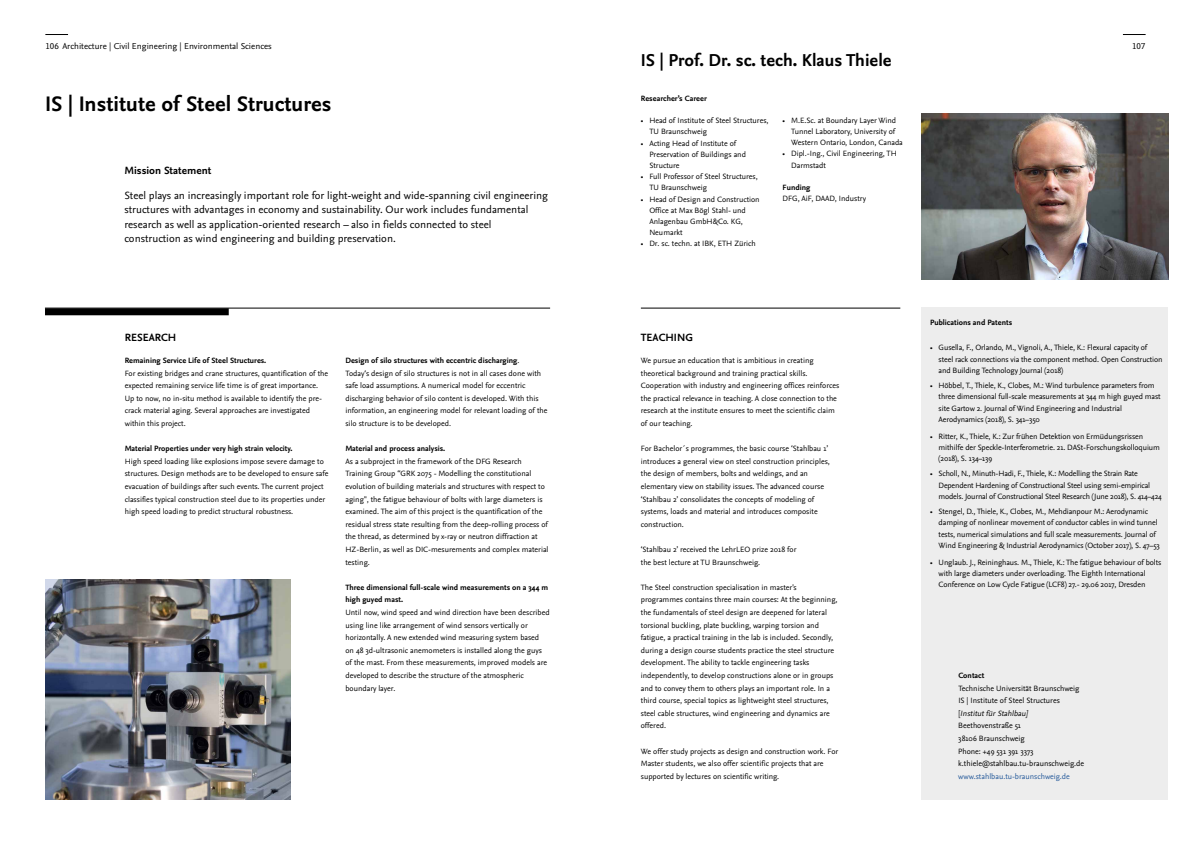
<style>
.page{position:relative;width:1191px;height:842px;background:#fff}
.page>*{position:absolute;margin:0;border:0;box-sizing:border-box;transform-origin:0 0}
.t1{font:700 22px "Nexus Sans Pro";color:#000}
.t2{font:700 18px "Nexus Sans Pro";color:#000}
.t3{font:11px/14.3px "Nexus Sans Pro";color:#000}
.t4{font:700 11px "Nexus Sans Pro";color:#000}
.t5{font:9px "Nexus Sans Pro";color:#000}
.t6{font:8px/12.6px "Nexus Sans Pro";color:#000}
.t7{font:700 8px/12.6px "Nexus Sans Pro";color:#000}
.t8{font:8px/11.2px "Nexus Sans Pro";letter-spacing:-.02em;color:#000}
.t9{font:8px "Nexus Sans Pro";color:#275b9b}
.s1{font-weight:700}
.s2{font-style:italic}
</style>
<div class="page">
<svg style="left:45px;top:34px;width:23px;height:1px"></svg>
<svg style="left:1123px;top:34px;width:22px;height:1px"></svg>
<div style="left:921px;top:308px;width:247px;height:492px;background:#ededed"></div>
<div style="left:45px;top:308px;width:184px;height:7px;background:#000"></div>
<hr style="left:641px;top:308px;width:259px;height:1px;background:#000">
<hr style="left:45px;top:308px;width:505px;height:1px;background:#000">
<img style="left:921px;top:113px;width:247px;height:166px">
<img style="left:45px;top:579px;width:246px;height:221px">
<p class="t5" style="left:45px;top:39px;width:228px">106 Architecture | Civil Engineering | Environmental Sciences</p>
<p class="t5" style="left:1132px;top:39px;width:15px">107</p>
<h2 class="t2" style="left:641px;top:46px;width:252px">IS | Prof. Dr. sc. tech. Klaus Thiele</h2>
<h1 class="t1" style="left:45px;top:87px;width:288px">IS | Institute of Steel Structures</h1>
<h3 class="t4" style="left:124px;top:162px;width:88px">Mission Statement</h3>
<p class="t3" style="left:124px;top:188px;width:425px">Steel plays an increasingly important role for light-weight and wide-spanning civil engineering structures with advantages in economy and sustainability. Our work includes fundamental research as well as application-oriented research – also in fields connected to steel construction as wind engineering and building preservation.</p>
<p class="t7" style="left:641px;top:92px;width:67px">Researcher’s Career</p>
<p class="t6" style="left:649px;top:115px;width:121px;line-height:11.2px;text-indent:-9px">• Head of Institute of Steel Structures,<br>TU Braunschweig</p>
<p class="t6" style="left:649px;top:137px;width:98px;line-height:11.2px;text-indent:-9px">• Acting Head of Institute of<br>Preservation of Buildings and<br>Structure</p>
<p class="t6" style="left:649px;top:171px;width:110px;line-height:11.2px;text-indent:-9px">• Full Professor of Steel Structures,<br>TU Braunschweig</p>
<p class="t6" style="left:649px;top:193px;width:112px;line-height:11.2px;text-indent:-9px">• Head of Design and Construction<br>Office at Max Bögl Stahl- und<br>Anlagenbau GmbH&amp;Co. KG,<br>Neumarkt</p>
<p class="t6" style="left:641px;top:237px;width:116px">• Dr. sc. techn. at IBK, ETH Zürich</p>
<p class="t6" style="left:791px;top:114px;width:113px;line-height:11.2px;text-indent:-9px">• M.E.Sc. at Boundary Layer Wind<br>Tunnel Laboratory, University of<br>Western Ontario, London, Canada</p>
<p class="t6" style="left:791px;top:148px;width:107px;line-height:11.2px;text-indent:-9px">• Dipl.-Ing., Civil Engineering, TH<br>Darmstadt</p>
<p class="t7" style="left:782px;top:181px;width:29px">Funding</p>
<p class="t6" style="left:782px;top:192px;width:85px">DFG, AiF, DAAD, Industry</p>
<h3 class="t4" style="left:125px;top:329px;width:53px">RESEARCH</h3>
<h3 class="t4" style="left:641px;top:329px;width:54px">TEACHING</h3>
<p class="t7" style="left:125px;top:354px;width:143px">Remaining Service Life of Steel Structures.</p>
<p class="t6" style="left:125px;top:366px;width:205px">For existing bridges and crane structures, quantification of the expected remaining service life time is of great importance.<br>Up to now, no in-situ method is available to identify the pre&shy;crack material aging. Several approaches are investigated within this project.</p>
<p class="t7" style="left:125px;top:442px;width:169px">Material Properties under very high strain velocity.</p>
<p class="t6" style="left:125px;top:454px;width:205px">High speed loading like explosions impose severe damage to structures. Design methods are to be developed to ensure safe evacuation of buildings after such events. The current project classifies typical construction steel due to its properties under high speed loading to predict structural robustness.</p>
<p class="t6" style="left:345px;top:353px;width:204px"><span class="s1">Design of silo structures with eccentric discharging</span>.<br>Today‘s design of silo structures is not in all cases done with safe load assumptions. A numerical model for eccentric discharging behavior of silo content is developed. With this information, an engineering model for relevant loading of the silo structure is to be developed.</p>
<p class="t7" style="left:345px;top:442px;width:101px">Material and process analysis.</p>
<p class="t6" style="left:345px;top:454px;width:205px">As a subproject in the framework of the DFG Research Training Group “GRK 2075 - Modelling the constitutional evolution of building materials and structures with respect to aging", the fatigue behaviour of bolts with large diameters is examined. The aim of this project is the quantification of the residual stress state resulting from the deep-rolling process of the thread, as determined by x-ray or neutron diffraction at HZ-Berlin, as well as DIC-mesurements and complex material testing.</p>
<p class="t7" style="left:345px;top:580px;width:204px">Three dimensional full-scale wind measurements on a 344 m high guyed mast.</p>
<p class="t6" style="left:345px;top:605px;width:206px">Until now, wind speed and wind direction have been described using line like arrangement of wind sensors vertically or horizontally. A new extended wind measuring system based on 48 3d-ultrasonic anemometers is installed along the guys of the mast. From these measurements, improved models are developed to describe the structure of the atmospheric boundary layer.</p>
<p class="t6" style="left:641px;top:353px;width:200px">We pursue an education that is ambitious in creating theoretical background and training practical skills.<br>Cooperation with industry and engineering offices reinforces the practical relevance in teaching. A close connection to the research at the institute ensures to meet the scientific claim of our teaching.</p>
<p class="t6" style="left:641px;top:442px;width:190px">For Bachelor´s programmes, the basic course ‘Stahlbau 1’ introduces a general view on steel construction principles, the design of members, bolts and weldings, and an elementary view on stability issues. The advanced course ‘Stahlbau 2’ consolidates the concepts of modeling of systems, loads and material and introduces composite construction.</p>
<p class="t6" style="left:641px;top:542px;width:157px">‘Stahlbau 2’ received the LehrLEO prize 2018 for the best lecture at TU Braunschweig.</p>
<p class="t6" style="left:641px;top:580px;width:198px">The Steel construction specialisation in master's programmes contains three main courses: At the beginning, the fundamentals of steel design are deepened for lateral torsional buckling, plate buckling, warping torsion and fatigue, a practical training in the lab is included. Secondly, during a design course students practice the steel structure development. The ability to tackle engineering tasks independently, to develop constructions alone or in groups and to convey them to others plays an important role. In a third course, special topics as lightweight steel structures, steel cable structures, wind engineering and dynamics are offered.</p>
<p class="t6" style="left:641px;top:744px;width:199px">We offer study projects as design and construction work. For<br>Master students, we also offer scientific projects that are supported by lectures on scientific writing.</p>
<p class="t7" style="left:930px;top:316px;width:84px">Publications and Patents</p>
<p class="t6" style="left:938px;top:342px;width:225px;line-height:11.2px;text-indent:-9px">• Gusella, F., Orlando, M., Vignoli, A., Thiele, K.: Flexural capacity of steel rack connections via the component method. Open Construction and Building Technology Journal (2018)</p>
<p class="t6" style="left:938px;top:379px;width:224px;line-height:11.2px;text-indent:-9px">• Höbbel, T., Thiele, K., Clobes, M.: Wind turbulence parameters from three dimensional full-scale measurements at 344 m high guyed mast site Gartow 2. Journal of Wind Engineering and Industrial Aerodynamics (2018), S. 341–350</p>
<p class="t6" style="left:938px;top:430px;width:223px;line-height:11.2px;text-indent:-9px">• Ritter, K., Thiele, K.: Zur frühen Detektion von Ermüdungsrissen mithilfe der Speckle-Interferometrie. 21. DASt-Forschungskolloquium (2018), S. 134–139</p>
<p class="t8" style="left:938px;top:468px;width:225px;text-indent:-9px">• Scholl, N., Minuth-Hadi, F., Thiele, K.: Modelling the Strain Rate<br>Dependent Hardening of Constructional Steel using semi-empirical models. Journal of Constructional Steel Research (June 2018), S. 414–424</p>
<p class="t6" style="left:938px;top:505px;width:223px;line-height:11.2px;text-indent:-9px">• Stengel, D., Thiele, K., Clobes, M., Mehdianpour M.: Aerodynamic damping of nonlinear movement of conductor cables in wind tunnel tests, numerical simulations and full scale measurements. Journal of Wind Engineering &amp; Industrial Aerodynamics (October 2017), S. 47–53</p>
<p class="t6" style="left:938px;top:556px;width:224px;line-height:11.2px;text-indent:-9px">• Unglaub. J., Reininghaus. M., Thiele, K.: The fatigue behaviour of bolts with large diameters under overloading. The Eighth International<br>Conference on Low Cycle Fatigue (LCF8) 27.- 29.06 2017, Dresden</p>
<p class="t7" style="left:958px;top:669px;width:28px">Contact</p>
<p class="t6" style="left:958px;top:681px;width:127px">Technische Universität Braunschweig<br>IS | Institute of Steel Structures<br>[ <span class="s2">InstitutfürStahlbau]<br></span>Beethovenstraße 51<br>38106 Braunschweig<br>Phone: +49 531 391 3373 k.thiele@stahlbau.tu-braunschweig.de</p>
<p class="t9" style="left:958px;top:770px;width:113px">www.stahlbau.tu-braunschweig.de</p>
</div>
